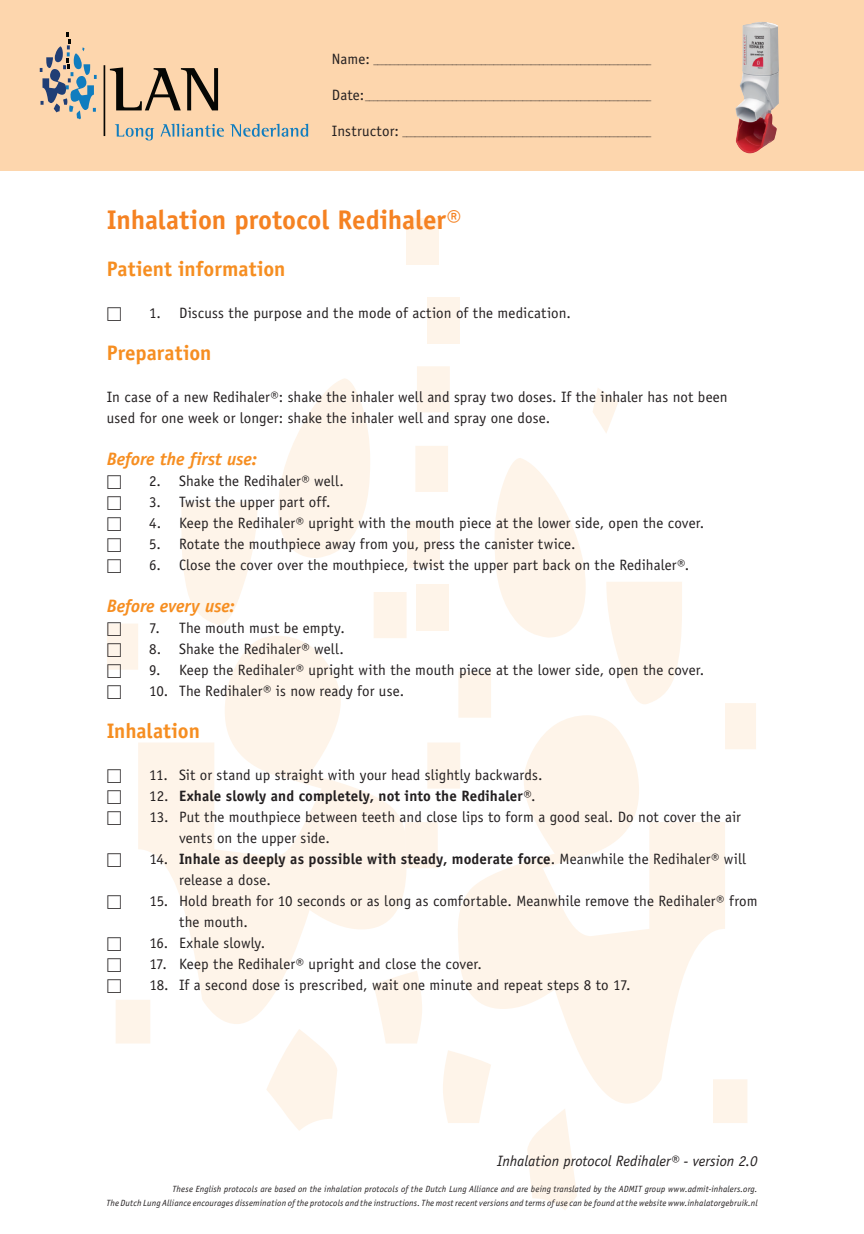
<style>
.page{position:relative;width:864px;height:1234px;background:#fff}
.page>*{position:absolute;margin:0;border:0;box-sizing:border-box;transform-origin:0 0}
.t1{font:700 27px "Officina Sans Std";letter-spacing:-.005em;color:#f58222}
.t2{font:700 21px "Officina Sans Std";color:#f68e21}
.t3{font:italic 700 18px "Officina Sans Std";letter-spacing:-.005em;color:#f68e21}
.t4{font:15px/21px "Officina Sans Std";letter-spacing:.005em;color:#231f20}
.t5{font:700 15px/21px "Officina Sans Std";letter-spacing:.005em;color:#231f20}
.t6{font:italic 15px "Officina Sans Std";color:#231f20}
.t7{font:15px "Universal Std Newswith Comm Pi";color:#231f20}
.t8{font:italic 9px/14.2px "Officina Sans Std";letter-spacing:.015em;color:#231f20;text-align:right}
.t9{font:9px "Officina Sans Std";color:#231f20}
.s1{font-size:15px}
.s2{font-weight:400}
</style>
<div class="page">
<svg style="left:107px;top:366px;width:343px;height:764px"></svg>
<svg style="left:405px;top:387px;width:350px;height:823px"></svg>
<div style="left:405px;top:218px;width:33px;height:46px;background:#fef4e9"></div>
<div style="left:416px;top:584px;width:33px;height:46px;background:#fef4e9"></div>
<div style="left:426px;top:297px;width:33px;height:46px;background:#fef4e9"></div>
<div style="left:407px;top:521px;width:33px;height:46px;background:#fef4e9"></div>
<div style="left:0;top:0;width:863px;height:170px;background:#fdd6ad"></div>
<hr style="left:103px;top:65px;width:2px;height:71px;background:#060704">
<svg style="left:110px;top:67px;width:108px;height:43px"></svg>
<svg style="left:115px;top:124px;width:39px;height:16px"></svg>
<svg style="left:160px;top:124px;width:64px;height:13px"></svg>
<svg style="left:230px;top:124px;width:78px;height:13px"></svg>
<svg style="left:40px;top:32px;width:57px;height:87px"></svg>
<img style="left:735px;top:22px;width:43px;height:131px">
<p class="t9" style="left:332px;top:56px;width:321px"><span class="s1">Name:</span> ___________________________________________________________________</p>
<p class="t9" style="left:332px;top:92px;width:321px"><span class="s1">Date:</span> _____________________________________________________________________</p>
<p class="t9" style="left:332px;top:128px;width:321px"><span class="s1">Instructor:</span> ____________________________________________________________</p>
<h1 class="t1" style="left:107px;top:203px;width:356px">Inhalation protocol Redihaler®</h1>
<h2 class="t2" style="left:107px;top:255px;width:180px">Patient information</h2>
<p class="t7" style="left:107px;top:306px;width:16px">☐</p>
<p class="t4" style="left:149px;top:302px;width:423px">1. Discuss the purpose and the mode of action of the medication.</p>
<h2 class="t2" style="left:107px;top:339px;width:106px">Preparation</h2>
<p class="t4" style="left:107px;top:386px;width:622px">In case of a new Redihaler®: shake the inhaler well and spray two doses. If the inhaler has not been used for one week or longer: shake the inhaler well and spray one dose.</p>
<p class="t3" style="left:107px;top:448px;width:152px">Before the first use:</p>
<p class="t7" style="left:107px;top:474px;width:16px">☐</p>
<p class="t4" style="left:149px;top:470px;width:196px">2. Shake the Redihaler® well.</p>
<p class="t7" style="left:107px;top:495px;width:16px">☐</p>
<p class="t4" style="left:149px;top:491px;width:183px">3. Twist the upper part off.</p>
<p class="t7" style="left:107px;top:516px;width:16px">☐</p>
<p class="t4" style="left:149px;top:512px;width:556px">4. Keep the Redihaler® upright with the mouth piece at the lower side, open the cover.</p>
<p class="t7" style="left:107px;top:537px;width:16px">☐</p>
<p class="t4" style="left:149px;top:533px;width:427px">5. Rotate the mouthpiece away from you, press the canister twice.</p>
<p class="t7" style="left:107px;top:558px;width:16px">☐</p>
<p class="t4" style="left:149px;top:554px;width:541px">6. Close the cover over the mouthpiece, twist the upper part back on the Redihaler®.</p>
<p class="t3" style="left:107px;top:595px;width:129px">Before every use:</p>
<p class="t7" style="left:107px;top:621px;width:16px">☐</p>
<p class="t4" style="left:149px;top:617px;width:197px">7. The mouth must be empty.</p>
<p class="t7" style="left:107px;top:642px;width:16px">☐</p>
<p class="t4" style="left:149px;top:638px;width:196px">8. Shake the Redihaler® well.</p>
<p class="t7" style="left:107px;top:663px;width:16px">☐</p>
<p class="t4" style="left:149px;top:659px;width:556px">9. Keep the Redihaler® upright with the mouth piece at the lower side, open the cover.</p>
<p class="t7" style="left:107px;top:684px;width:16px">☐</p>
<p class="t4" style="left:149px;top:680px;width:256px">10. The Redihaler® is now ready for use.</p>
<h2 class="t2" style="left:107px;top:717px;width:95px">Inhalation</h2>
<p class="t7" style="left:107px;top:768px;width:16px">☐</p>
<p class="t4" style="left:149px;top:764px;width:394px">11. Sit or stand up straight with your head slightly backwards.</p>
<p class="t7" style="left:107px;top:789px;width:16px">☐</p>
<p class="t5" style="left:149px;top:785px;width:387px"><span class="s2">12.</span> Exhale slowly and completely, not into the Redihaler<span class="s2">®.</span></p>
<p class="t7" style="left:107px;top:810px;width:16px">☐</p>
<p class="t4" style="left:179px;top:806px;width:563px;text-indent:-30px">13. Put the mouthpiece between teeth and close lips to form a good seal. Do not cover the air vents on the upper side.</p>
<p class="t7" style="left:107px;top:852px;width:16px">☐</p>
<p class="t5" style="left:179px;top:848px;width:568px;text-indent:-30px"><span class="s2">14.</span> Inhale as deeply as possible with steady, moderate force<span class="s2">. Meanwhile the Redihaler® will release a dose.</span></p>
<p class="t7" style="left:107px;top:894px;width:16px">☐</p>
<p class="t4" style="left:179px;top:890px;width:579px;text-indent:-30px">15. Hold breath for 10 seconds or as long as comfortable. Meanwhile remove the Redihaler® from the mouth.</p>
<p class="t7" style="left:107px;top:936px;width:16px">☐</p>
<p class="t4" style="left:149px;top:932px;width:117px">16. Exhale slowly.</p>
<p class="t7" style="left:107px;top:957px;width:16px">☐</p>
<p class="t4" style="left:149px;top:953px;width:334px">17. Keep the Redihaler® upright and close the cover.</p>
<p class="t7" style="left:107px;top:978px;width:16px">☐</p>
<p class="t4" style="left:149px;top:974px;width:482px">18. If a second dose is prescribed, wait one minute and repeat steps 8 to 17.</p>
<p class="t6" style="left:497px;top:1151px;width:262px">Inhalation protocol Redihaler® - version 2.0</p>
<p class="t8" style="left:106px;top:1181px;width:652px">These English protocols are based on the inhalation protocols of the Dutch Lung Alliance and are being translated by the ADMIT group www.admit-inhalers.org.<br>The Dutch Lung Alliance encourages dissemination of the protocols and the instructions. The most recent versions and terms of use can be found at the website www.inhalatorgebruik.nl</p>
</div>
